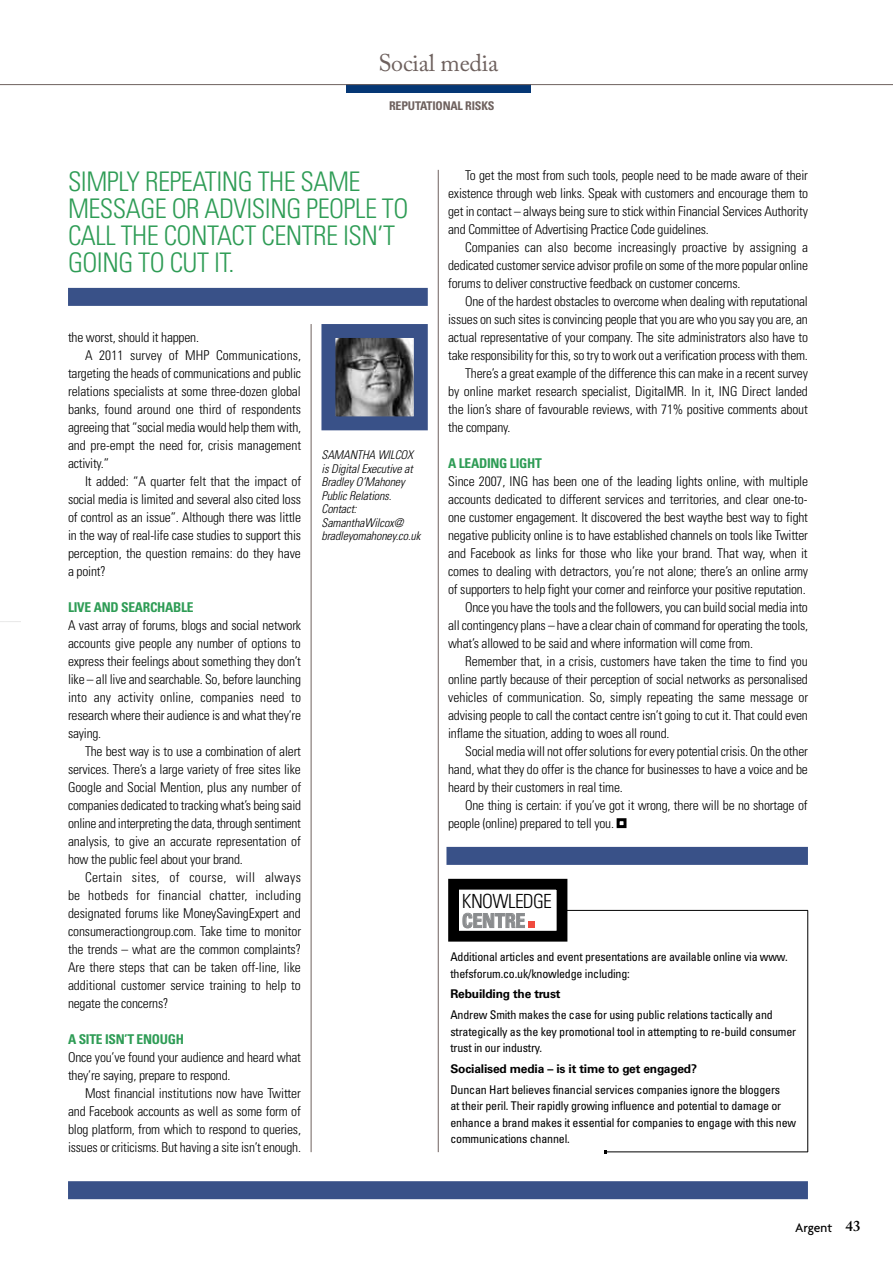
<style>
.page{position:relative;width:893px;height:1263px;background:#fff}
.page>*{position:absolute;margin:0;border:0;box-sizing:border-box;transform-origin:0 0}
.t1{font:300 condensed 27px/27px "Univers";letter-spacing:-.02em;color:#2e9c55}
.t2{font:24px "Adobe Caslon Pro";letter-spacing:-.01em;color:#6e615e}
.t3{font:300 condensed 19.5px "Univers";color:#000}
.t4{font:700 condensed 19.5px "Univers";color:#8a8c8e}
.t5{font:300 condensed 13.5px/18px "Univers";letter-spacing:-.015em;color:#000;text-align:justify}
.t6{font:700 condensed 13.5px "Univers";letter-spacing:-.02em;color:#2e9c55}
.t7{font:300 condensed 13.5px "Univers";letter-spacing:.005em;color:#000}
.t8{font:500 13.5px "Agenda";color:#000}
.t9{font:condensed 12px/16.5px "Univers";letter-spacing:-.015em;color:#000}
.t10{font:italic 300 condensed 12px/13.5px "Univers";letter-spacing:-.01em;color:#000}
.t11{font:700 12px "Univers";letter-spacing:-.015em;color:#000}
.t12{font:700 condensed 12px "Univers";letter-spacing:-.015em;color:#6e615e}
.s1{font-family:"Adobe Caslon Pro";font-weight:600;font-size:15px}
</style>
<div class="page">
<div style="left:346px;top:84px;width:185px;height:8px;background:#053775"></div>
<hr style="left:0;top:84px;width:893px;height:1px;background:#6e615e">
<div style="left:68px;top:1181px;width:740px;height:18px;background:#395188"></div>
<hr style="left:311px;top:324px;width:1px;height:828px;background:#6e615e">
<div style="left:617px;top:818px;width:9px;height:10px;border:3px solid #000"></div>
<img style="left:336px;top:339px;width:77px;height:76px">
<div style="left:321px;top:324px;width:107px;height:106px;border:14px solid #395188"></div>
<div style="left:68px;top:288px;width:360px;height:18px;background:#395188"></div>
<hr style="left:438px;top:170px;width:1px;height:982px;background:#6e615e">
<hr style="left:557px;top:910px;width:251px;height:1px;background:#000">
<div style="left:448px;top:879px;width:119px;height:62px;border:11px solid #000"></div>
<svg style="left:463px;top:913px;width:62px;height:15px"></svg>
<hr style="left:807px;top:910px;width:1px;height:242px;background:#000">
<div style="left:528px;top:921px;width:7px;height:7px;background:#f04b3e"></div>
<hr style="left:606px;top:1151px;width:202px;height:1px;background:#000">
<div style="left:446px;top:847px;width:362px;height:18px;background:#395188"></div>
<h2 class="t2" style="left:378px;top:49px;width:121px">Social media</h2>
<p class="t12" style="left:389px;top:98px;width:107px">REPUTATIONAL RISKS</p>
<h1 class="t1" style="left:68px;top:167px;width:248px">Simply repeating the same message</h1>
<h1 class="t1" style="left:68px;top:194px;width:328px;text-indent:104px">or advisi ng people to call the contact centre is n’t goingto cut it.</h1>
<p class="t5" style="left:68px;top:328px;width:132px">the worst, should it happen.</p>
<p class="t7" style="left:85px;top:347px;width:218px">A 2011 survey of MHP Communications,</p>
<p class="t5" style="left:68px;top:364px;width:235px">targeting the heads of communications and public</p>
<p class="t5" style="left:68px;top:382px;width:234px">relations specialists at some three-dozen global</p>
<p class="t5" style="left:68px;top:400px;width:235px">banks, found around one third of respondents</p>
<p class="t5" style="left:68px;top:418px;width:235px">agreeing that “social media would help them with,</p>
<p class="t5" style="left:68px;top:436px;width:235px">and pre-empt the need for, crisis management</p>
<p class="t5" style="left:68px;top:454px;width:42px">activity.”</p>
<p class="t5" style="left:85px;top:472px;width:218px">It added: “A quarter felt that the impact of</p>
<p class="t5" style="left:68px;top:490px;width:234px">social media is limited and several also cited loss</p>
<p class="t5" style="left:68px;top:508px;width:234px">of control as an issue”. Although there was little</p>
<p class="t5" style="left:68px;top:526px;width:235px">in the way of real-life case studies to support this</p>
<p class="t5" style="left:68px;top:544px;width:234px">perception, the question remains: do they have</p>
<p class="t5" style="left:68px;top:562px;width:39px">a point?</p>
<p class="t6" style="left:68px;top:599px;width:127px">LIVE AND SEARCHABLE</p>
<p class="t5" style="left:68px;top:616px;width:235px">A vast array of forums, blogs and social network accounts give people any number of options to express their feelings about something they don’t like – all live and searchable. So, before launching into any activity online, companies need to research where their audience is and what they’re saying.</p>
<p class="t5" style="left:68px;top:742px;width:235px;text-indent:17px">The best way is to use a combination of alert services. There’s a large variety of free sites like Google and Social Mention, plus any number of companies dedicated to tracking what’s being said online and interpreting the data, through sentiment analysis, to give an accurate representation of how the public feel about your brand.</p>
<p class="t5" style="left:68px;top:868px;width:235px;text-indent:17px">Certain sites, of course, will always be hotbeds for financial chatter, including designated forums like MoneySavingExpert and consumeractiongroup.com. Take time to monitor the trends – what are the common complaints?<br>Are there steps that can be taken off-line, like additional customer service training to help to negate the concerns?</p>
<p class="t6" style="left:68px;top:1031px;width:117px">A SITE ISN’T ENOUGH</p>
<p class="t5" style="left:68px;top:1048px;width:234px">Once you’ve found your audience and heard what they’re saying, prepare to respond.</p>
<p class="t5" style="left:68px;top:1084px;width:234px;text-indent:17px">Most financial institutions now have Twitter and Facebook accounts as well as some form of blog platform, from which to respond to queries, issues or criticisms. But having a site isn’t enough.</p>
<p class="t10" style="left:321px;top:448px;width:100px">SAMANTHA WILCOX is Digital Executive at<br>Bradley O’Mahoney<br>Public Relations.<br>Contact:<br>SamanthaWilcox@ bradleyomahoney.co.uk</p>
<p class="t5" style="left:448px;top:166px;width:362px;text-indent:17px">To get the most from such tools, people need to be made aware of their existence through web links. Speak with customers and encourage them to get in contact – always being sure to stick within Financial Services Authority and Committee of Advertising Practice Code guidelines.</p>
<p class="t5" style="left:448px;top:238px;width:361px;text-indent:17px">Companies can also become increasingly proactive by assigning a dedicated customer service advisor profile on some of the more popular online forums to deliver constructive feedback on customer concerns.</p>
<p class="t5" style="left:465px;top:292px;width:344px">One of the hardest obstacles to overcome when dealing with reputational</p>
<p class="t5" style="left:448px;top:310px;width:361px">issues on such sites is convincing people that you are who you say you are, an</p>
<p class="t5" style="left:448px;top:328px;width:361px">actual representative of your company. The site administrators also have to</p>
<p class="t5" style="left:448px;top:346px;width:361px">take responsibility for this, so try to work out a verification process with them.</p>
<p class="t5" style="left:465px;top:364px;width:344px">There’s a great example of the difference this can make in a recent survey</p>
<p class="t5" style="left:448px;top:382px;width:361px">by online market research specialist, DigitalMR. In it, ING Direct landed</p>
<p class="t5" style="left:448px;top:400px;width:361px">the lion’s share of favourable reviews, with 71% positive comments about</p>
<p class="t5" style="left:448px;top:418px;width:64px">the company.</p>
<p class="t6" style="left:448px;top:455px;width:95px">A LEADING LIGHT</p>
<p class="t5" style="left:448px;top:472px;width:361px">Since 2007, ING has been one of the leading lights online, with multiple</p>
<p class="t5" style="left:448px;top:490px;width:361px">accounts dedicated to different services and territories, and clear one-to-</p>
<p class="t5" style="left:448px;top:508px;width:361px">one customer engagement. It discovered the best waythe best way to fight</p>
<p class="t5" style="left:448px;top:526px;width:361px">negative publicity online is to have established channels on tools like Twitter</p>
<p class="t5" style="left:448px;top:544px;width:361px">and Facebook as links for those who like your brand. That way, when it</p>
<p class="t5" style="left:448px;top:562px;width:362px">comes to dealing with detractors, you’re not alone; there’s an online army</p>
<p class="t5" style="left:448px;top:580px;width:359px">of supporters to help fight your corner and reinforce your positive reputation.</p>
<p class="t5" style="left:465px;top:598px;width:344px">Once you have the tools and the followers, you can build social media into</p>
<p class="t5" style="left:448px;top:616px;width:361px">all contingency plans – have a clear chain of command for operating the tools,</p>
<p class="t5" style="left:448px;top:634px;width:306px">what’s allowed to be said and where information will come from.</p>
<p class="t5" style="left:465px;top:652px;width:344px">Remember that, in a crisis, customers have taken the time to find you</p>
<p class="t5" style="left:448px;top:670px;width:361px">online partly because of their perception of social networks as personalised</p>
<p class="t5" style="left:448px;top:688px;width:362px">vehicles of communication. So, simply repeating the same message or</p>
<p class="t5" style="left:448px;top:706px;width:361px">advising people to call the contact centre isn’t going to cut it. That could even</p>
<p class="t5" style="left:448px;top:724px;width:223px">inflame the situation, adding to woes all round.</p>
<p class="t5" style="left:465px;top:742px;width:344px">Social media will not offer solutions for every potential crisis. On the other</p>
<p class="t5" style="left:448px;top:760px;width:361px">hand, what they do offer is the chance for businesses to have a voice and be</p>
<p class="t5" style="left:448px;top:778px;width:176px">heard by their customers in real time.</p>
<p class="t5" style="left:465px;top:796px;width:344px">One thing is certain: if you’ve got it wrong, there will be no shortage of</p>
<p class="t5" style="left:448px;top:814px;width:167px">people (online) prepared to tell you.</p>
<h3 class="t3" style="left:462px;top:889px;width:24px">knowle</h3>
<h3 class="t3" style="left:523px;top:889px;width:20px">dge</h3>
<h3 class="t4" style="left:462px;top:909px;width:65px">CENT RE</h3>
<p class="t9" style="left:450px;top:948px;width:339px">Additional articles and event presentations are available online via www. thefsforum.co.uk/knowledge including:</p>
<p class="t11" style="left:450px;top:987px;width:112px">Rebuilding the trust</p>
<p class="t9" style="left:450px;top:1006px;width:347px">Andrew Smith makes the case for using public relations tactically and strategically as the key promotional tool in attempting to re-build consumer trust in our industry.</p>
<p class="t11" style="left:450px;top:1062px;width:248px">Socialised media – is it time to get engaged?</p>
<p class="t9" style="left:450px;top:1081px;width:347px">Duncan Hart believes financial services companies ignore the bloggers<br>at their peril. Their rapidly growing influence and potential to damage or enhance a brand makes it essential for companies to engage with this new communications channel.</p>
<p class="t8" style="left:795px;top:1219px;width:67px">Argent <span class="s1">43</span></p>
</div>
